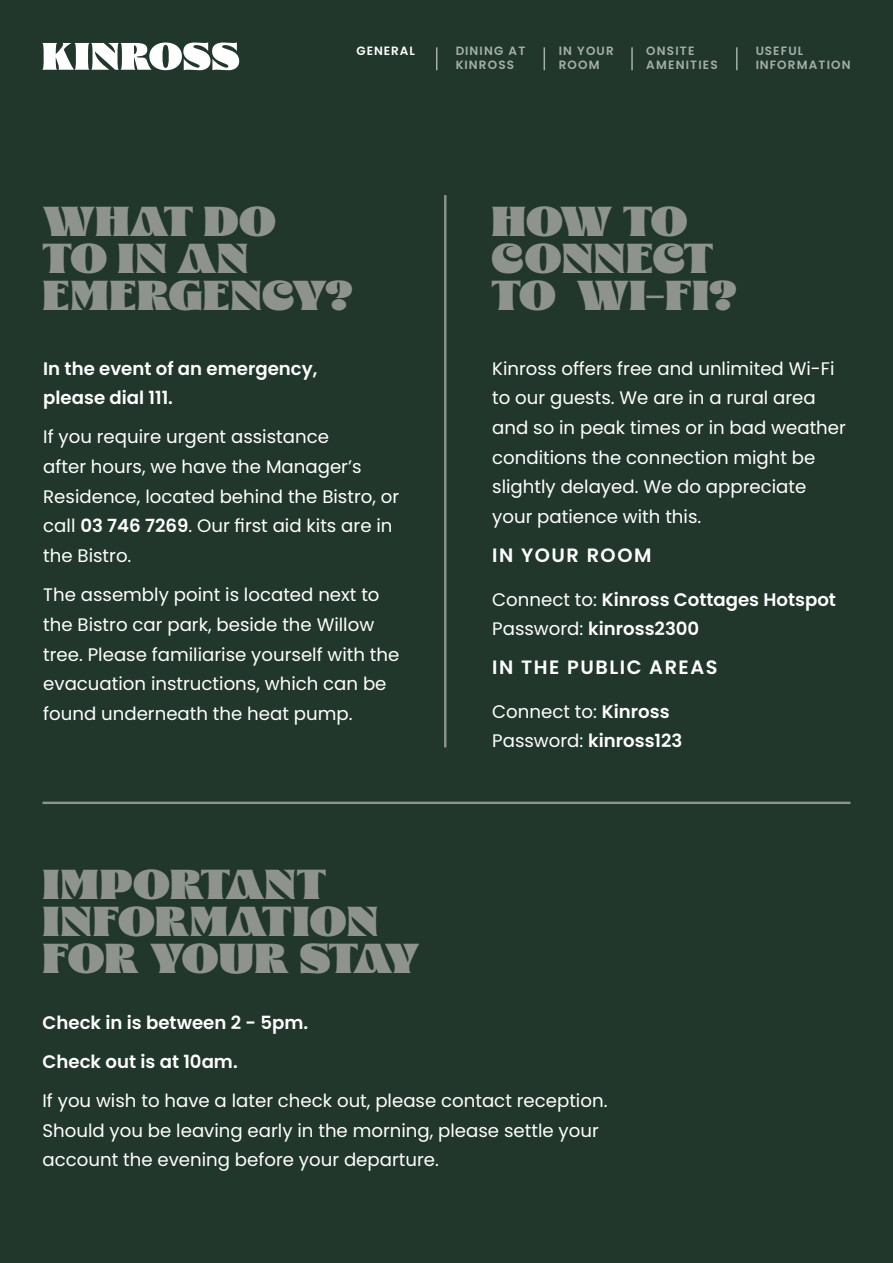
<style>
.page{position:relative;width:893px;height:1263px;background:#21372c}
.page>*{position:absolute;margin:0;border:0;box-sizing:border-box;transform-origin:0 0}
.t1{font:41.7px/37.2px "Glodok Display";color:#8e938d}
.t2{font:600 19.35px "Poppins";letter-spacing:.08em;color:#fff}
.t3{font:18.15px/29.7px "Poppins";color:#fff}
.t4{font:600 18.15px/29.7px "Poppins";color:#fff}
.t5{font:600 12px/14.4px "Poppins";letter-spacing:.1em;color:#fff}
.t6{font:600 12px "Poppins";letter-spacing:.08em;color:#fff}
.s1{font-weight:600}
.s2{font-weight:400}
</style>
<div class="page">
<hr style="left:444px;top:195px;width:2px;height:552px;background:#8e938d">
<hr style="left:43px;top:802px;width:807px;height:2px;background:#8e938d">
<svg style="left:544px;top:47px;width:1px;height:23px"></svg>
<svg style="left:736px;top:47px;width:1px;height:23px"></svg>
<svg style="left:436px;top:47px;width:1px;height:23px"></svg>
<hr style="left:631px;top:47px;width:2px;height:23px;background:#fff">
<svg style="left:42px;top:42px;width:197px;height:28px"></svg>
<p class="t6" style="left:356px;top:44px;width:60px">GENERAL</p>
<p class="t5" style="left:455px;top:44px;width:72px">DINING AT<br>KINROSS</p>
<p class="t5" style="left:559px;top:44px;width:57px">IN YOUR<br>ROOM</p>
<p class="t5" style="left:646px;top:44px;width:73px">ONSITE<br>AMENITIES</p>
<p class="t5" style="left:755px;top:44px;width:97px">USEFUL<br>INFORMATION</p>
<h1 class="t1" style="left:43px;top:203px;width:311px">WHAT DO<br>TO IN AN<br>EMERGENCY?</h1>
<p class="t4" style="left:43px;top:353px;width:276px">In the event of an emergency, please dial 111.</p>
<p class="t3" style="left:43px;top:422px;width:357px">If you require urgent assistance<br>after hours, we have the Manager’s<br>Residence, located behind the Bistro, or call <span class="s1">03 746 7269</span>. Our first aid kits are in the Bistro.</p>
<p class="t3" style="left:43px;top:580px;width:358px">The assembly point is located next to the Bistro car park, beside the Willow tree. Please familiarise yourself with the evacuation instructions, which can be found underneath the heat pump.</p>
<h1 class="t1" style="left:43px;top:866px;width:379px">IMPORTANT<br>INFORMATION<br>FOR YOUR STAY</h1>
<h1 class="t1" style="left:491px;top:203px;width:246px">HOW TO<br>CONNECT<br>TO WI-FI?</h1>
<p class="t3" style="left:492px;top:353px;width:355px">Kinross offers free and unlimited Wi-Fi to our guests. We are in a rural area and so in peak times or in bad weather conditions the connection might be slightly delayed. We do appreciate your patience with this.</p>
<p class="t2" style="left:492px;top:544px;width:161px">IN YOUR ROOM</p>
<p class="t4" style="left:492px;top:584px;width:345px"><span class="s2">Connect to:</span> Kinross Cottages Hotspot<br><span class="s2">Password:</span> kinross2300</p>
<p class="t2" style="left:492px;top:656px;width:227px">IN THE PUBLIC AREAS</p>
<p class="t3" style="left:492px;top:697px;width:192px">Connect to: <span class="s1">Kinross<br></span>Password: <span class="s1">kinross123</span></p>
<p class="t4" style="left:43px;top:1003px;width:267px;line-height:39px">Check in is between 2 - 5pm.<br>Check out is at 10am.</p>
<p class="t3" style="left:43px;top:1086px;width:566px">If you wish to have a later check out, please contact reception.<br>Should you be leaving early in the morning, please settle your account the evening before your departure.</p>
</div>
